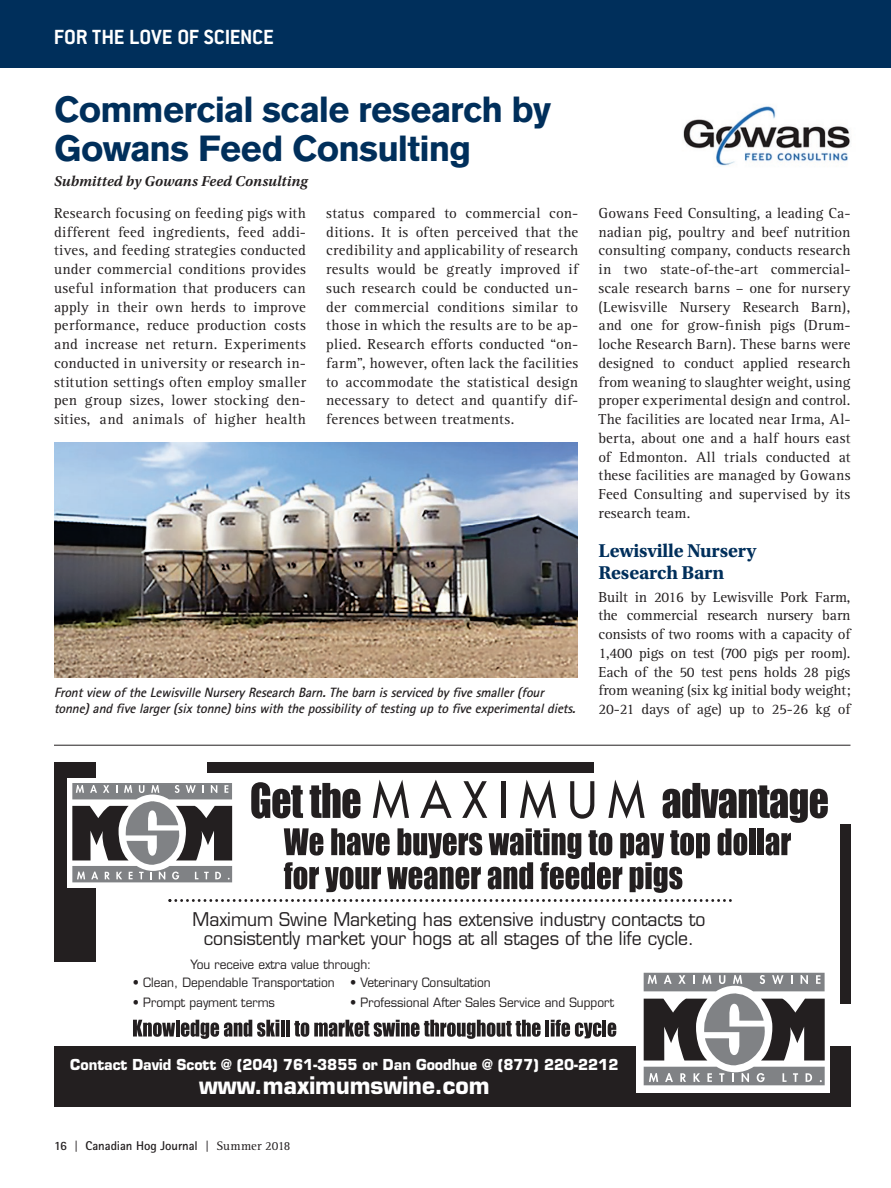
<style>
.page{position:relative;width:891px;height:1188px;background:#fff}
.page>*{position:absolute;margin:0;border:0;box-sizing:border-box;transform-origin:0 0}
.Header_MD_Blue{font:700 36px/39px "Volvo Sans";letter-spacing:-.01em;color:#002f5b}
.t1{font:700 23.55px "Eurostile";color:#fff;scale:.95 1}
.Science_Header_Top{font:700 22.5px "Conduit ITC";color:#fff}
.Header_SM_BLUE{font:700 19.5px/22.5px "Utopia Std";letter-spacing:-.01em;color:#002f5b}
.t2{font:18.45px/19.2px "Eurostile";color:#231f20;text-align:center;scale:.95 1}
.Text_15{font:15px/18.8px "Rotis Serif";letter-spacing:.01em;color:#231f20;text-align:justify}
.Byline_11{font:italic 600 15px "Utopia Std";letter-spacing:.005em;color:#231f20}
.t3{font:700 14.7px "Eurostile";color:#fff;scale:.95 1}
.t4{font:italic 700 13.5px/15.8px "Rotis Sans Serif Std";color:#231f20}
.t5{font:700 12.75px "Rotis Sans Serif Std";letter-spacing:-.005em;color:#231f20}
.t6{font:12.6px "Eurostile";color:#231f20;scale:.95 1}
.s1{font-family:"Rotis Serif";font-weight:400}
</style>
<div class="page">
<div style="left:0;top:0;width:891px;height:68px;background:#002f5b"></div>
<div style="left:840px;top:824px;width:10px;height:180px;background:#231f20"></div>
<div style="left:54px;top:762px;width:42px;height:200px;background:#231f20"></div>
<div style="left:207px;top:762px;width:387px;height:10px;background:#231f20"></div>
<svg style="left:168px;top:899px;width:563px;height:3px"></svg>
<svg style="left:251px;top:780px;width:577px;height:113px"></svg>
<div style="left:67px;top:778px;width:170px;height:110px;background:#fff"></div>
<svg style="left:72px;top:783px;width:160px;height:99px"></svg>
<div style="left:54px;top:1047px;width:796px;height:60px;background:#231f20"></div>
<svg style="left:636px;top:972px;width:194px;height:120px;fill:#fff"></svg>
<svg style="left:644px;top:973px;width:181px;height:112px"></svg>
<svg style="left:133px;top:1020px;width:42px;height:17px"></svg>
<hr style="left:176px;top:1020px;width:4px;height:17px;background:#231f20">
<svg style="left:181px;top:1020px;width:98px;height:19px"></svg>
<hr style="left:276px;top:1023px;width:3px;height:14px;background:#231f20">
<hr style="left:281px;top:1020px;width:4px;height:17px;background:#231f20">
<hr style="left:286px;top:1020px;width:4px;height:17px;background:#231f20">
<svg style="left:294px;top:1020px;width:247px;height:19px"></svg>
<hr style="left:546px;top:1020px;width:3px;height:17px;background:#231f20">
<svg style="left:551px;top:1020px;width:50px;height:18px"></svg>
<hr style="left:603px;top:1020px;width:3px;height:17px;background:#231f20">
<svg style="left:608px;top:1022px;width:8px;height:15px"></svg>
<hr style="left:54px;top:745px;width:796px;height:1px;background:#231f20">
<img style="left:54px;top:443px;width:524px;height:235px">
<img style="left:683px;top:106px;width:168px;height:60px">
<p class="Science_Header_Top" style="left:54px;top:24px;width:222px">FOR THE LOVE OF SCIENCE</p>
<p class="Header_MD_Blue" style="left:54px;top:89px;width:499px">Commercial scale research by<br>Gowans Feed Consulting</p>
<p class="Byline_11" style="left:54px;top:173px;width:255px">Submitted by Gowans Feed Consulting</p>
<p class="Text_15" style="left:54px;top:204px;width:254px">Research focusing on feeding pigs with different feed ingredients, feed addi&shy;tives, and feeding strategies conducted under commercial conditions provides useful information that producers can apply in their own herds to improve performance, reduce production costs and increase net return. Experiments conducted in university or research in&shy;stitution settings often employ smaller pen group sizes, lower stocking den&shy;sities, and animals of higher health</p>
<p class="Text_15" style="left:326px;top:204px;width:254px">status compared to commercial con&shy;ditions. It is often perceived that the credibility and applicability of research results would be greatly improved if such research could be conducted un&shy;der commercial conditions similar to those in which the results are to be ap&shy;plied. Research efforts conducted “on&shy;farm”, however, often lack the facilities to accommodate the statistical design necessary to detect and quantify dif&shy;ferences between treatments.</p>
<p class="Text_15" style="left:598px;top:204px;width:254px">Gowans Feed Consulting, a leading Ca&shy;nadian pig, poultry and beef nutrition consulting company, conducts research in two state-of-the-art commercial&shy;scale research barns – one for nursery (Lewisville Nursery Research Barn), and one for grow-finish pigs (Drum&shy;loche Research Barn). These barns were designed to conduct applied research from weaning to slaughter weight, using proper experimental design and control.<br>The facilities are located near Irma, Al&shy;berta, about one and a half hours east of Edmonton. All trials conducted at these facilities are managed by Gowans Feed Consulting and supervised by its research team.</p>
<p class="Header_SM_BLUE" style="left:598px;top:539px;width:159px">Lewisville Nursery<br>Research Barn</p>
<p class="Text_15" style="left:598px;top:588px;width:254px">Built in 2016 by Lewisville Pork Farm, the commercial research nursery barn consists of two rooms with a capacity of 1,400 pigs on test (700 pigs per room).<br>Each of the 50 test pens holds 28 pigs from weaning (six kg initial body weight; 20-21 days of age) up to 25-26 kg of</p>
<p class="t4" style="left:54px;top:684px;width:526px">Frontview oftheLewisvilleNurseryResearch Barn.Thebarn isservicedbyfivesmaller(four tonne)andfivelarger(sixtonne)binswith thepossibilityoftestinguptofiveexperimentaldiets.</p>
<p class="t2" style="left:192px;top:910px;width:541px">Maximum Swine Marketing has extensive industry contacts to consistently market your hogs at all stages of the life cycle.</p>
<p class="t6" style="left:133px;top:975px;width:214px">• Clean, Dependable Transportation</p>
<p class="t6" style="left:133px;top:994px;width:151px">• Prompt payment terms</p>
<p class="t6" style="left:191px;top:957px;width:192px">You receive extra value through:</p>
<p class="t6" style="left:350px;top:975px;width:150px">• Veterinary Consultation</p>
<p class="t6" style="left:350px;top:994px;width:279px">• Professional After Sales Service and Support</p>
<p class="t3" style="left:70px;top:1056px;width:579px">Contact David Scott @ (204) 761-3855 or Dan Goodhue @ (877) 220-2212</p>
<p class="t1" style="left:199px;top:1071px;width:307px">www.maximumswine.com</p>
<p class="t5" style="left:54px;top:1137px;width:238px">16 <span class="s1">|</span> Canadian Hog Journal <span class="s1">| Summer 2018</span></p>
</div>
